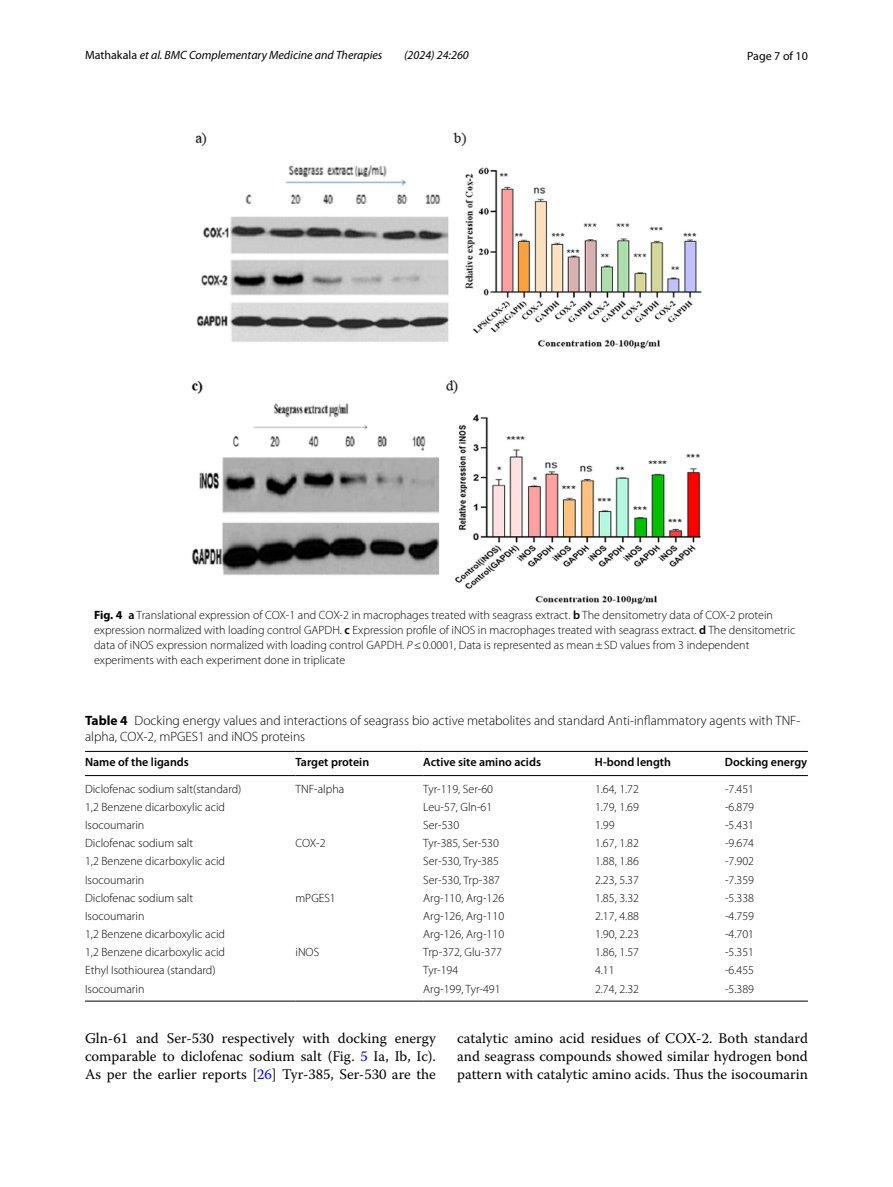
<style>
.page{position:relative;width:893px;height:1187px;background:#fff}
.page>*{position:absolute;margin:0;border:0;box-sizing:border-box;transform-origin:0 0}
.t1{font:14.7px/18px "Warnock Pro";color:#000;text-align:justify}
.t2{font:300 13.5px/16.5px "Myriad Pro";color:#000}
.t3{font:300 12px/15px "Myriad Pro";color:#000}
.t4{font:600 12px "Myriad Pro";color:#000}
.t5{font:italic 12px "Myriad Pro";color:#000}
.t6{font:12px "Myriad Pro";color:#000}
.s1{font-style:normal}
.s2{font-weight:700}
.s3{font-weight:600}
.s4{font-style:italic}
.s5{color:#00f}
</style>
<div class="page">
<img style="left:191px;top:133px;width:511px;height:471px">
<hr style="left:85px;top:751px;width:210px;height:1px;background:#000">
<hr style="left:85px;top:775px;width:210px;height:1px;background:#000">
<hr style="left:295px;top:751px;width:128px;height:1px;background:#000">
<hr style="left:295px;top:775px;width:128px;height:1px;background:#000">
<hr style="left:423px;top:751px;width:172px;height:1px;background:#000">
<hr style="left:423px;top:775px;width:172px;height:1px;background:#000">
<hr style="left:595px;top:751px;width:130px;height:1px;background:#000">
<hr style="left:595px;top:775px;width:130px;height:1px;background:#000">
<hr style="left:725px;top:751px;width:83px;height:1px;background:#000">
<hr style="left:725px;top:775px;width:83px;height:1px;background:#000">
<hr style="left:295px;top:1000px;width:128px;height:1px;background:#000">
<hr style="left:85px;top:1000px;width:210px;height:1px;background:#000">
<hr style="left:423px;top:1000px;width:172px;height:1px;background:#000">
<hr style="left:595px;top:1000px;width:130px;height:1px;background:#000">
<hr style="left:725px;top:1000px;width:83px;height:1px;background:#000">
<p class="t5" style="left:85px;top:48px;width:299px"><span class="s1">Mathakala</span> et al. BMC Complementary Medicine and Therapies</p>
<p class="t5" style="left:404px;top:48px;width:66px">(2024) 24:260</p>
<p class="t6" style="left:747px;top:48px;width:62px">Page 7 of 10</p>
<p class="t3" style="left:94px;top:608px;width:703px"><span class="s2">Fig. 4</span> <span class="s3">a</span> Translational expression of COX-1 and COX-2 in macrophages treated with seagrass extract. <span class="s3">b</span> The densitometry data of COX-2 protein expression normalized with loading control GAPDH. <span class="s3">c</span> Expression profile of iNOS in macrophages treated with seagrass extract. <span class="s3">d</span> The densitometric data of iNOS expression normalized with loading control GAPDH. <span class="s4">P</span>≤0.0001, Data is represented as mean±SD values from 3 independent experiments with each experiment done in triplicate</p>
<p class="t2" style="left:85px;top:712px;width:717px"><span class="s2">Table 4</span> Docking energy values and interactions of seagrass bio active metabolites and standard Anti-inflammatory agents with TNF&shy;alpha, COX-2, mPGES1 and iNOS proteins</p>
<p class="t4" style="left:85px;top:754px;width:105px">Name of the ligands</p>
<p class="t4" style="left:295px;top:754px;width:75px">Target protein</p>
<p class="t4" style="left:423px;top:754px;width:119px">Active site amino acids</p>
<p class="t4" style="left:595px;top:754px;width:78px">H-bond length</p>
<p class="t4" style="left:725px;top:754px;width:84px">Docking energy</p>
<p class="t3" style="left:85px;top:781px;width:158px">Diclofenac sodium salt(standard)</p>
<p class="t3" style="left:295px;top:781px;width:50px">TNF-alpha</p>
<p class="t3" style="left:423px;top:781px;width:71px">Tyr-119, Ser-60</p>
<p class="t3" style="left:595px;top:781px;width:46px">1.64, 1.72</p>
<p class="t3" style="left:725px;top:781px;width:31px">-7.451</p>
<p class="t3" style="left:85px;top:799px;width:142px">1,2 Benzene dicarboxylic acid</p>
<p class="t3" style="left:423px;top:799px;width:71px">Leu-57, Gln-61</p>
<p class="t3" style="left:595px;top:799px;width:46px">1.79, 1.69</p>
<p class="t3" style="left:725px;top:799px;width:31px">-6.879</p>
<p class="t3" style="left:85px;top:817px;width:61px">Isocoumarin</p>
<p class="t3" style="left:423px;top:817px;width:38px">Ser-530</p>
<p class="t3" style="left:595px;top:817px;width:21px">1.99</p>
<p class="t3" style="left:725px;top:817px;width:31px">-5.431</p>
<p class="t3" style="left:85px;top:835px;width:110px">Diclofenac sodium salt</p>
<p class="t3" style="left:295px;top:835px;width:32px">COX-2</p>
<p class="t3" style="left:423px;top:835px;width:77px">Tyr-385, Ser-530</p>
<p class="t3" style="left:595px;top:835px;width:46px">1.67, 1.82</p>
<p class="t3" style="left:725px;top:835px;width:31px">-9.674</p>
<p class="t3" style="left:85px;top:854px;width:142px">1,2 Benzene dicarboxylic acid</p>
<p class="t3" style="left:423px;top:854px;width:77px">Ser-530, Try-385</p>
<p class="t3" style="left:595px;top:854px;width:46px">1.88, 1.86</p>
<p class="t3" style="left:725px;top:854px;width:31px">-7.902</p>
<p class="t3" style="left:85px;top:872px;width:61px">Isocoumarin</p>
<p class="t3" style="left:423px;top:872px;width:78px">Ser-530, Trp-387</p>
<p class="t3" style="left:595px;top:872px;width:46px">2.23, 5.37</p>
<p class="t3" style="left:725px;top:872px;width:31px">-7.359</p>
<p class="t3" style="left:85px;top:890px;width:110px">Diclofenac sodium salt</p>
<p class="t3" style="left:295px;top:890px;width:42px">mPGES1</p>
<p class="t3" style="left:423px;top:890px;width:82px">Arg-110, Arg-126</p>
<p class="t3" style="left:595px;top:890px;width:46px">1.85, 3.32</p>
<p class="t3" style="left:725px;top:890px;width:31px">-5.338</p>
<p class="t3" style="left:85px;top:908px;width:61px">Isocoumarin</p>
<p class="t3" style="left:423px;top:908px;width:82px">Arg-126, Arg-110</p>
<p class="t3" style="left:595px;top:908px;width:46px">2.17, 4.88</p>
<p class="t3" style="left:725px;top:908px;width:31px">-4.759</p>
<p class="t3" style="left:85px;top:926px;width:142px">1,2 Benzene dicarboxylic acid</p>
<p class="t3" style="left:423px;top:926px;width:82px">Arg-126, Arg-110</p>
<p class="t3" style="left:595px;top:926px;width:46px">1.90, 2.23</p>
<p class="t3" style="left:725px;top:926px;width:31px">-4.701</p>
<p class="t3" style="left:85px;top:944px;width:142px">1,2 Benzene dicarboxylic acid</p>
<p class="t3" style="left:295px;top:944px;width:25px">iNOS</p>
<p class="t3" style="left:423px;top:944px;width:80px">Trp-372, Glu-377</p>
<p class="t3" style="left:595px;top:944px;width:46px">1.86, 1.57</p>
<p class="t3" style="left:725px;top:944px;width:31px">-5.351</p>
<p class="t3" style="left:85px;top:962px;width:132px">Ethyl Isothiourea (standard)</p>
<p class="t3" style="left:423px;top:962px;width:37px">Tyr-194</p>
<p class="t3" style="left:595px;top:962px;width:21px">4.11</p>
<p class="t3" style="left:725px;top:962px;width:31px">-6.455</p>
<p class="t3" style="left:85px;top:981px;width:61px">Isocoumarin</p>
<p class="t3" style="left:423px;top:981px;width:79px">Arg-199, Tyr-491</p>
<p class="t3" style="left:595px;top:981px;width:46px">2.74, 2.32</p>
<p class="t3" style="left:725px;top:981px;width:31px">-5.389</p>
<p class="t1" style="left:85px;top:1029px;width:352px">Gln-61 and Ser-530 respectively with docking energy comparable to diclofenac sodium salt (Fig. <span class="s5">5</span> Ia, Ib, Ic).<br>As per the earlier reports [<span class="s5">26</span>] Tyr-385, Ser-530 are the</p>
<p class="t1" style="left:457px;top:1029px;width:352px">catalytic amino acid residues of COX-2. Both standard and seagrass compounds showed similar hydrogen bond pattern with catalytic amino acids. Thus the isocoumarin</p>
</div>
